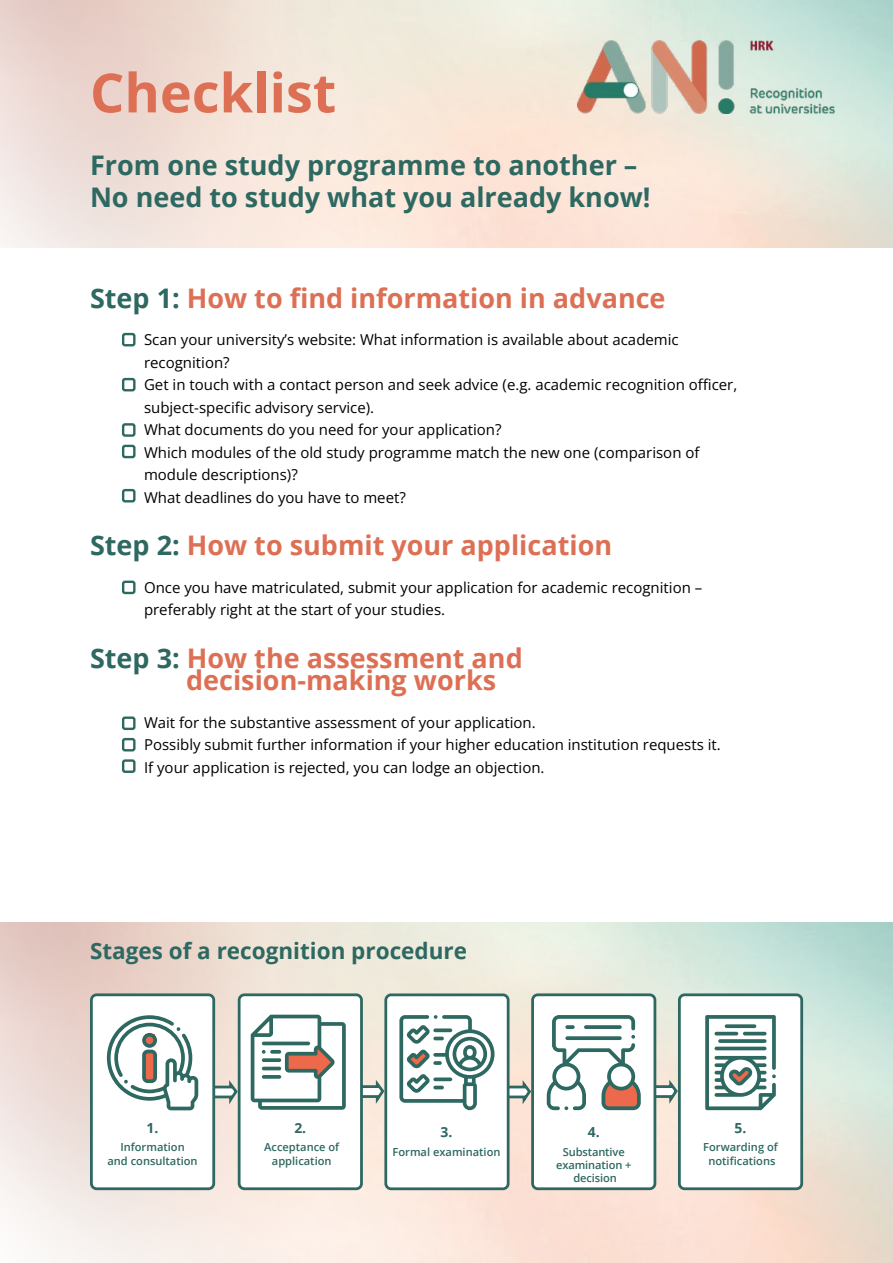
<style>
.page{position:relative;width:893px;height:1263px;background:#fff}
.page>*{position:absolute;margin:0;border:0;box-sizing:border-box;transform-origin:0 0}
.t1{font:700 54px "Open Sans";color:#dd7054}
.t2{font:700 27px/22.5px "Open Sans";color:#dd7054}
.t3{font:700 27px/31.5px "Open Sans";color:#2d6861}
.t4{font:700 22.5px "Open Sans";color:#2d6861}
.t5{font:15px/22.5px "Open Sans";color:#000}
.t6{font:700 13.95px "Open Sans";color:#2d6861}
.t7{font:600 11.1px/13.4px "Open Sans";color:#2d6861;text-align:center}
.s1{color:#2d6861}
</style>
<div class="page">
<img style="left:561px;top:0;width:332px;height:248px">
<svg style="left:0;top:0;width:561px;height:248px;background:#f3e3d8"></svg>
<img style="left:578px;top:40px;width:270px;height:74px">
<img style="left:561px;top:923px;width:332px;height:340px">
<svg style="left:0;top:923px;width:561px;height:340px;background:#f2e3db"></svg>
<svg style="left:215px;top:1076px;width:23px;height:33px"></svg>
<svg style="left:363px;top:1075px;width:21px;height:33px"></svg>
<svg style="left:510px;top:1076px;width:21px;height:33px"></svg>
<svg style="left:656px;top:1075px;width:22px;height:33px"></svg>
<div style="left:533px;top:995px;width:122px;height:194px;background:#fff;border-radius:5px"></div>
<div style="left:531px;top:993px;width:125px;height:197px;border:3px solid #2d6861;border-radius:5px"></div>
<div style="left:386px;top:995px;width:122px;height:194px;background:#fff;border-radius:5px"></div>
<div style="left:384px;top:993px;width:126px;height:197px;border:3px solid #2d6861;border-radius:5px"></div>
<svg style="left:547px;top:1015px;width:94px;height:95px"></svg>
<div style="left:679px;top:995px;width:123px;height:194px;background:#fff;border-radius:5px"></div>
<div style="left:678px;top:993px;width:125px;height:197px;border:3px solid #2d6861;border-radius:5px"></div>
<div style="left:239px;top:995px;width:122px;height:194px;background:#fff;border-radius:5px"></div>
<div style="left:238px;top:993px;width:125px;height:197px;border:3px solid #2d6861;border-radius:5px"></div>
<div style="left:91px;top:995px;width:123px;height:194px;background:#fff;border-radius:5px"></div>
<div style="left:90px;top:993px;width:125px;height:197px;border:3px solid #2d6861;border-radius:5px"></div>
<svg style="left:107px;top:1015px;width:91px;height:95px"></svg>
<svg style="left:399px;top:1015px;width:95px;height:95px"></svg>
<svg style="left:705px;top:1015px;width:71px;height:95px"></svg>
<svg style="left:251px;top:1015px;width:95px;height:95px"></svg>
<div style="left:122px;top:333px;width:14px;height:13px;border:2px solid #2e6961;border-radius:2px"></div>
<div style="left:122px;top:378px;width:14px;height:13px;border:2px solid #2e6961;border-radius:2px"></div>
<div style="left:122px;top:423px;width:14px;height:14px;border:2px solid #2e6961;border-radius:2px"></div>
<div style="left:122px;top:445px;width:14px;height:13px;border:2px solid #2e6961;border-radius:2px"></div>
<div style="left:122px;top:489px;width:14px;height:13px;border:2px solid #2e6961;border-radius:2px"></div>
<div style="left:122px;top:581px;width:14px;height:13px;border:2px solid #2e6961;border-radius:2px"></div>
<div style="left:122px;top:759px;width:14px;height:14px;border:2px solid #2e6961;border-radius:2px"></div>
<div style="left:122px;top:716px;width:14px;height:14px;border:2px solid #2e6961;border-radius:2px"></div>
<div style="left:122px;top:738px;width:14px;height:13px;border:2px solid #2e6961;border-radius:2px"></div>
<h1 class="t1" style="left:90px;top:55px;width:248px">Checklist</h1>
<h2 class="t3" style="left:90px;top:149px;width:562px">From one study programme to another –<br>No need to study what you already know!</h2>
<h2 class="t2" style="left:90px;top:286px;width:577px"><span class="s1">Step 1:</span> How to find information in advance</h2>
<p class="t5" style="left:144px;top:328px;width:595px">Scan your university’s website: What information is available about academic recognition?<br>Get in touch with a contact person and seek advice (e.g. academic recognition officer, subject-specific advisory service).<br>What documents do you need for your application?<br>Which modules of the old study programme match the new one (comparison of module descriptions)?<br>What deadlines do you have to meet?</p>
<h2 class="t2" style="left:90px;top:533px;width:524px"><span class="s1">Step 2:</span> How to submit your application</h2>
<p class="t5" style="left:144px;top:575px;width:560px">Once you have matriculated, submit your application for academic recognition – preferably right at the start of your studies.</p>
<h2 class="t2" style="left:186px;top:646px;width:338px;text-indent:-96px"><span class="s1">Step 3:</span> How the assessment and decision-making works</h2>
<p class="t5" style="left:144px;top:710px;width:578px">Wait for the substantive assessment of your application.<br>Possibly submit further information if your higher education institution requests it.<br>If your application is rejected, you can lodge an objection.</p>
<h3 class="t4" style="left:90px;top:934px;width:379px">Stages of a recognition procedure</h3>
<p class="t6" style="left:147px;top:1118px;width:13px">1.</p>
<p class="t7" style="left:107px;top:1140px;width:92px">Information<br>and consultation</p>
<p class="t6" style="left:294px;top:1118px;width:13px">2.</p>
<p class="t7" style="left:264px;top:1140px;width:77px">Acceptance of application</p>
<p class="t6" style="left:441px;top:1122px;width:13px">3.</p>
<p class="t7" style="left:393px;top:1145px;width:109px">Formal examination</p>
<p class="t6" style="left:588px;top:1122px;width:13px">4.</p>
<p class="t7" style="left:556px;top:1145px;width:77px">Substantive examination + decision</p>
<p class="t6" style="left:735px;top:1118px;width:13px">5.</p>
<p class="t7" style="left:703px;top:1140px;width:76px">Forwarding of notifications</p>
</div>
